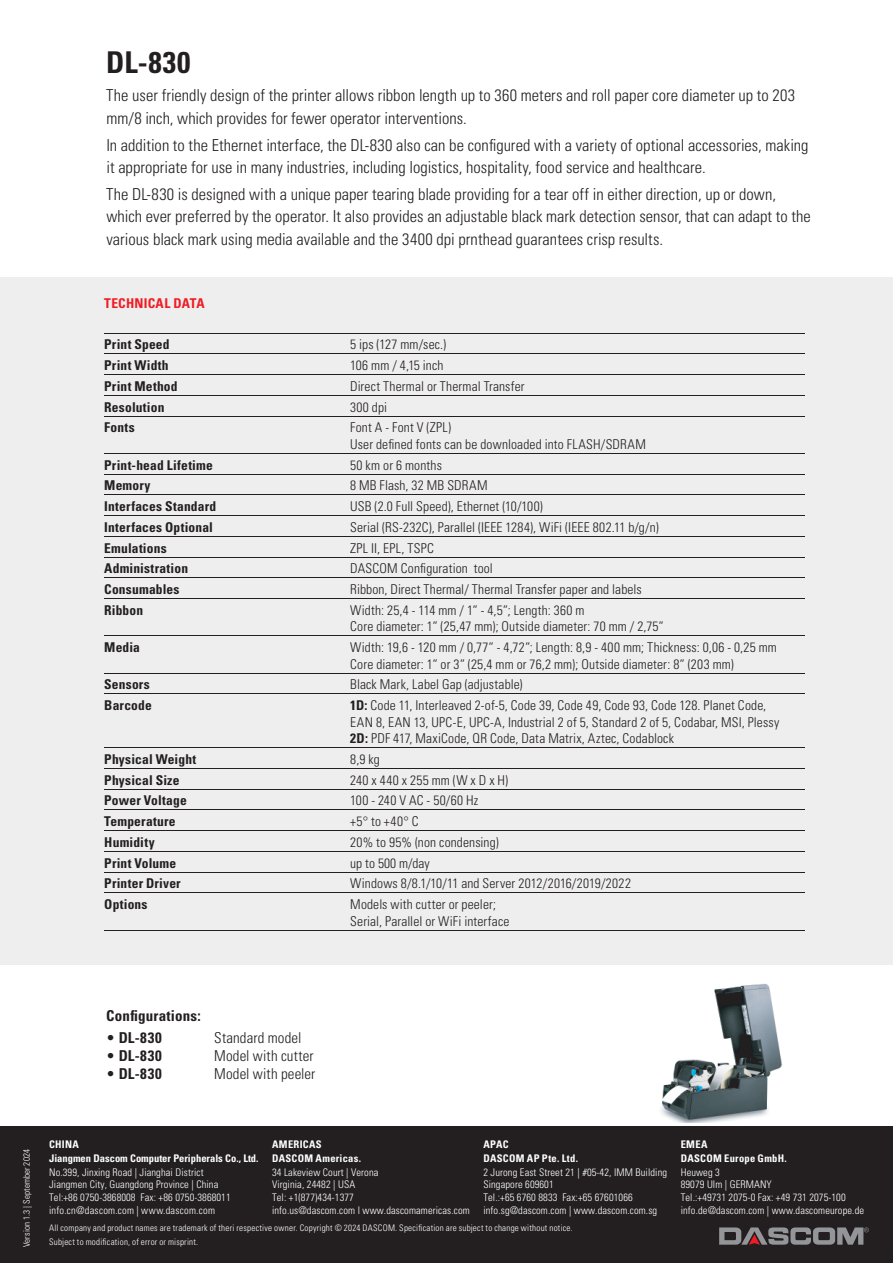
<style>
.page{position:relative;width:893px;height:1263px;background:#fff}
.page>*{position:absolute;margin:0;border:0;box-sizing:border-box;transform-origin:0 0}
.t1{font:700 condensed 30px "Univers LT Std";color:#231f20}
.t2{font:300 condensed 16.5px/22.5px "Univers LT Std";color:#231f20}
.t3{font:300 condensed 15px "Univers LT Std";letter-spacing:.005em;color:#231f20}
.t4{font:700 condensed 15px "Univers LT Std";letter-spacing:.015em;color:#231f20}
.t5{font:300 condensed 13.5px/16.5px "Univers LT Std";letter-spacing:.01em;color:#231f20}
.t6{font:700 condensed 13.5px "Univers LT Std";letter-spacing:.015em;color:#231f20}
.t7{font:300 condensed 13.5px "Univers LT Std";letter-spacing:.03em;color:#231f20}
.t8{font:700 condensed 13.5px "Univers LT Std";letter-spacing:.015em;color:#ee1d23}
.t9{font:300 condensed 10.5px/12.6px "Univers LT Std";letter-spacing:.01em;color:#fff}
.t10{font:700 condensed 10.5px/13.4px "Univers LT Std";letter-spacing:.025em;color:#fff}
.t11{font:700 condensed 10.5px/13.4px "Univers LT Std";color:#fff}
.t12{font:300 condensed 9px/13.5px "Univers LT Std";letter-spacing:.025em;color:#fff}
.s1{font-weight:700}
.s2{font-weight:300}
</style>
<div class="page">
<div style="left:0;top:278px;width:893px;height:687px;background:#eeeeef"></div>
<hr style="left:104px;top:333px;width:700px;height:1px;background:#231f20">
<hr style="left:104px;top:354px;width:700px;height:1px;background:#231f20">
<hr style="left:104px;top:374px;width:700px;height:1px;background:#231f20">
<hr style="left:104px;top:395px;width:700px;height:1px;background:#231f20">
<hr style="left:104px;top:416px;width:700px;height:1px;background:#231f20">
<hr style="left:104px;top:453px;width:700px;height:1px;background:#231f20">
<hr style="left:104px;top:474px;width:700px;height:1px;background:#231f20">
<hr style="left:104px;top:495px;width:700px;height:1px;background:#231f20">
<hr style="left:104px;top:515px;width:700px;height:1px;background:#231f20">
<hr style="left:104px;top:536px;width:700px;height:1px;background:#231f20">
<hr style="left:104px;top:557px;width:700px;height:1px;background:#231f20">
<hr style="left:104px;top:578px;width:700px;height:1px;background:#231f20">
<hr style="left:104px;top:598px;width:700px;height:1px;background:#231f20">
<hr style="left:104px;top:636px;width:700px;height:1px;background:#231f20">
<hr style="left:104px;top:673px;width:700px;height:1px;background:#231f20">
<hr style="left:104px;top:694px;width:700px;height:1px;background:#231f20">
<hr style="left:104px;top:747px;width:700px;height:1px;background:#231f20">
<hr style="left:104px;top:768px;width:700px;height:1px;background:#231f20">
<hr style="left:104px;top:789px;width:700px;height:1px;background:#231f20">
<hr style="left:104px;top:810px;width:700px;height:1px;background:#231f20">
<hr style="left:104px;top:830px;width:700px;height:1px;background:#231f20">
<hr style="left:104px;top:851px;width:700px;height:1px;background:#231f20">
<hr style="left:104px;top:872px;width:700px;height:1px;background:#231f20">
<hr style="left:104px;top:893px;width:700px;height:1px;background:#231f20">
<hr style="left:104px;top:930px;width:700px;height:1px;background:#231f20">
<img style="left:660px;top:984px;width:122px;height:139px">
<div style="left:0;top:1127px;width:893px;height:136px;background:#231f20"></div>
<svg style="left:719px;top:1227px;width:150px;height:18px"></svg>
<h1 class="t1" style="left:106px;top:44px;width:86px">DL-830</h1>
<p class="t2" style="left:106px;top:84px;width:690px">The user friendly design of the printer allows ribbon length up to 360 meters and roll paper core diameter up to 203 mm/8 inch, which provides for fewer operator interventions.</p>
<p class="t2" style="left:106px;top:133px;width:704px">In addition to the Ethernet interface, the DL-830 also can be configured with a variety of optional accessories, making it appropriate for use in many industries, including logistics, hospitality, food service and healthcare.</p>
<p class="t2" style="left:106px;top:183px;width:706px">The DL-830 is designed with a unique paper tearing blade providing for a tear off in either direction, up or down, which ever preferred by the operator. It also provides an adjustable black mark detection sensor, that can adapt to the various black mark using media available and the 3400 dpi prnthead guarantees crisp results.</p>
<p class="t8" style="left:104px;top:295px;width:102px">TECHNICAL DATA</p>
<p class="t6" style="left:104px;top:336px;width:67px">Print Speed</p>
<p class="t5" style="left:350px;top:336px;width:97px">5 ips (127 mm/sec.)</p>
<p class="t6" style="left:104px;top:357px;width:66px">Print Width</p>
<p class="t5" style="left:350px;top:357px;width:95px">106 mm / 4,15 inch</p>
<p class="t6" style="left:104px;top:378px;width:75px">Print Method</p>
<p class="t5" style="left:350px;top:378px;width:176px">Direct Thermal or Thermal Transfer</p>
<p class="t6" style="left:104px;top:399px;width:62px">Resolution</p>
<p class="t5" style="left:350px;top:399px;width:38px">300 dpi</p>
<p class="t6" style="left:104px;top:419px;width:32px">Fonts</p>
<p class="t5" style="left:350px;top:419px;width:297px">Font A - Font V (ZPL)<br>User defined fonts can be downloaded into FLASH/SDRAM</p>
<p class="t6" style="left:104px;top:456px;width:110px">Print-head Lifetime</p>
<p class="t5" style="left:350px;top:457px;width:93px">50 km or 6 months</p>
<p class="t6" style="left:104px;top:477px;width:48px">Memory</p>
<p class="t5" style="left:350px;top:477px;width:139px">8 MB Flash, 32 MB SDRAM</p>
<p class="t6" style="left:104px;top:498px;width:114px">Interfaces Standard</p>
<p class="t5" style="left:350px;top:498px;width:194px">USB (2.0 Full Speed), Ethernet (10/100)</p>
<p class="t6" style="left:104px;top:519px;width:110px">Interfaces Optional</p>
<p class="t5" style="left:350px;top:519px;width:310px">Serial (RS-232C), Parallel (IEEE 1284), WiFi (IEEE 802.11 b/g/n)</p>
<p class="t6" style="left:104px;top:539px;width:64px">Emulations</p>
<p class="t5" style="left:350px;top:540px;width:85px">ZPL II, EPL, TSPC</p>
<p class="t6" style="left:104px;top:560px;width:85px">Administration</p>
<p class="t5" style="left:350px;top:560px;width:144px">DASCOM Configuration tool</p>
<p class="t6" style="left:104px;top:581px;width:77px">Consumables</p>
<p class="t5" style="left:350px;top:581px;width:293px">Ribbon, Direct Thermal/ Thermal Transfer paper and labels</p>
<p class="t6" style="left:104px;top:602px;width:41px">Ribbon</p>
<p class="t5" style="left:350px;top:602px;width:315px">Width: 25,4 - 114 mm / 1“ - 4,5“; Length: 360 m<br>Core diameter: 1“ (25,47 mm); Outside diameter: 70 mm / 2,75“</p>
<p class="t6" style="left:104px;top:639px;width:37px">Media</p>
<p class="t5" style="left:350px;top:639px;width:428px">Width: 19,6 - 120 mm / 0,77“ - 4,72“; Length: 8,9 - 400 mm; Thickness: 0,06 - 0,25 mm<br>Core diameter: 1“ or 3“ (25,4 mm or 76,2 mm); Outside diameter: 8“ (203 mm)</p>
<p class="t6" style="left:104px;top:676px;width:47px">Sensors</p>
<p class="t5" style="left:350px;top:676px;width:174px">Black Mark, Label Gap (adjustable)</p>
<p class="t6" style="left:104px;top:697px;width:49px">Barcode</p>
<p class="t5" style="left:350px;top:697px;width:431px"><span class="s1">1D:</span> Code 11, Interleaved 2-of-5, Code 39, Code 49, Code 93, Code 128. Planet Code,<br>EAN 8, EAN 13, UPC-E, UPC-A, Industrial 2 of 5, Standard 2 of 5, Codabar, MSI, Plessy<br><span class="s1">2D:</span> PDF 417, MaxiCode, QR Code, Data Matrix, Aztec, Codablock</p>
<p class="t6" style="left:104px;top:751px;width:94px">Physical Weight</p>
<p class="t5" style="left:350px;top:751px;width:31px">8,9 kg</p>
<p class="t6" style="left:104px;top:771px;width:77px">Physical Size</p>
<p class="t7" style="left:350px;top:772px;width:159px">240 x 440 x 255 mm (W x D x H)</p>
<p class="t6" style="left:104px;top:792px;width:84px">Power Voltage</p>
<p class="t5" style="left:350px;top:792px;width:130px">100 - 240 V AC - 50/60 Hz</p>
<p class="t6" style="left:104px;top:813px;width:73px">Temperature</p>
<p class="t5" style="left:350px;top:813px;width:70px">+5° to +40° C</p>
<p class="t6" style="left:104px;top:834px;width:52px">Humidity</p>
<p class="t5" style="left:350px;top:834px;width:150px">20% to 95% (non condensing)</p>
<p class="t6" style="left:104px;top:854px;width:74px">Print Volume</p>
<p class="t5" style="left:350px;top:855px;width:81px">up to 500 m/day</p>
<p class="t6" style="left:104px;top:875px;width:78px">Printer Driver</p>
<p class="t5" style="left:350px;top:875px;width:282px">Windows 8/8.1/10/11 and Server 2012/2016/2019/2022</p>
<p class="t6" style="left:104px;top:896px;width:45px">Options</p>
<p class="t5" style="left:350px;top:896px;width:161px">Models with cutter or peeler;<br>Serial, Parallel or WiFi interface</p>
<p class="t4" style="left:106px;top:1006px;width:96px">Configurations:</p>
<p class="t4" style="left:106px;top:1028px;width:57px"><span class="s2">•</span> DL-830</p>
<p class="t3" style="left:214px;top:1029px;width:89px">Standard model</p>
<p class="t4" style="left:106px;top:1046px;width:57px"><span class="s2">•</span> DL-830</p>
<p class="t3" style="left:214px;top:1047px;width:101px">Model with cutter</p>
<p class="t4" style="left:106px;top:1064px;width:57px"><span class="s2">•</span> DL-830</p>
<p class="t3" style="left:214px;top:1065px;width:103px">Model with peeler</p>
<p class="t12" style="left:20px;top:1247px;width:99px;rotate:-90deg">Version 1.3 | September 2024</p>
<p class="t11" style="left:49px;top:1138px;width:211px">CHINA<br>Jiangmen Dascom Computer Peripherals Co., Ltd.</p>
<p class="t9" style="left:49px;top:1166px;width:183px">No.399, Jinxing Road | Jianghai District Jiangmen City, Guangdong Province | China Tel:+86 0750-3868008 Fax: +86 0750-3868011 info.cn@dascom.com | www.dascom.com</p>
<p class="t10" style="left:272px;top:1138px;width:90px">AMERICAS<br>DASCOM Americas.</p>
<p class="t9" style="left:272px;top:1166px;width:199px">34 Lakeview Court | Verona<br>Virginia, 24482 | USA<br>Tel: +1(877)434-1377<br>info.us@dascom.com l www.dascomamericas.com</p>
<p class="t10" style="left:483px;top:1138px;width:96px">APAC<br>DASCOM AP Pte. Ltd.</p>
<p class="t9" style="left:483px;top:1166px;width:185px">2 Jurong East Street 21 | #05-42, lMM Building Singapore 609601<br>Tel.:+65 6760 8833 Fax:+65 67601066 info.sg@dascom.com | www.dascom.com.sg</p>
<p class="t12" style="left:49px;top:1221px;width:525px">All company and product names are trademark of theri respective owner. Copyright © 2024 DASCOM. Specification are subject to change without notice.<br>Subject to modification, of error or misprint.</p>
<p class="t10" style="left:681px;top:1138px;width:108px">EMEA<br>DASCOM Europe GmbH.</p>
<p class="t9" style="left:681px;top:1166px;width:185px">Heuweg 3<br>89079 Ulm | GERMANY<br>Tel.:+49731 2075-0 Fax: +49 731 2075-100 info.de@dascom.com | www.dascomeurope.de</p>
</div>
